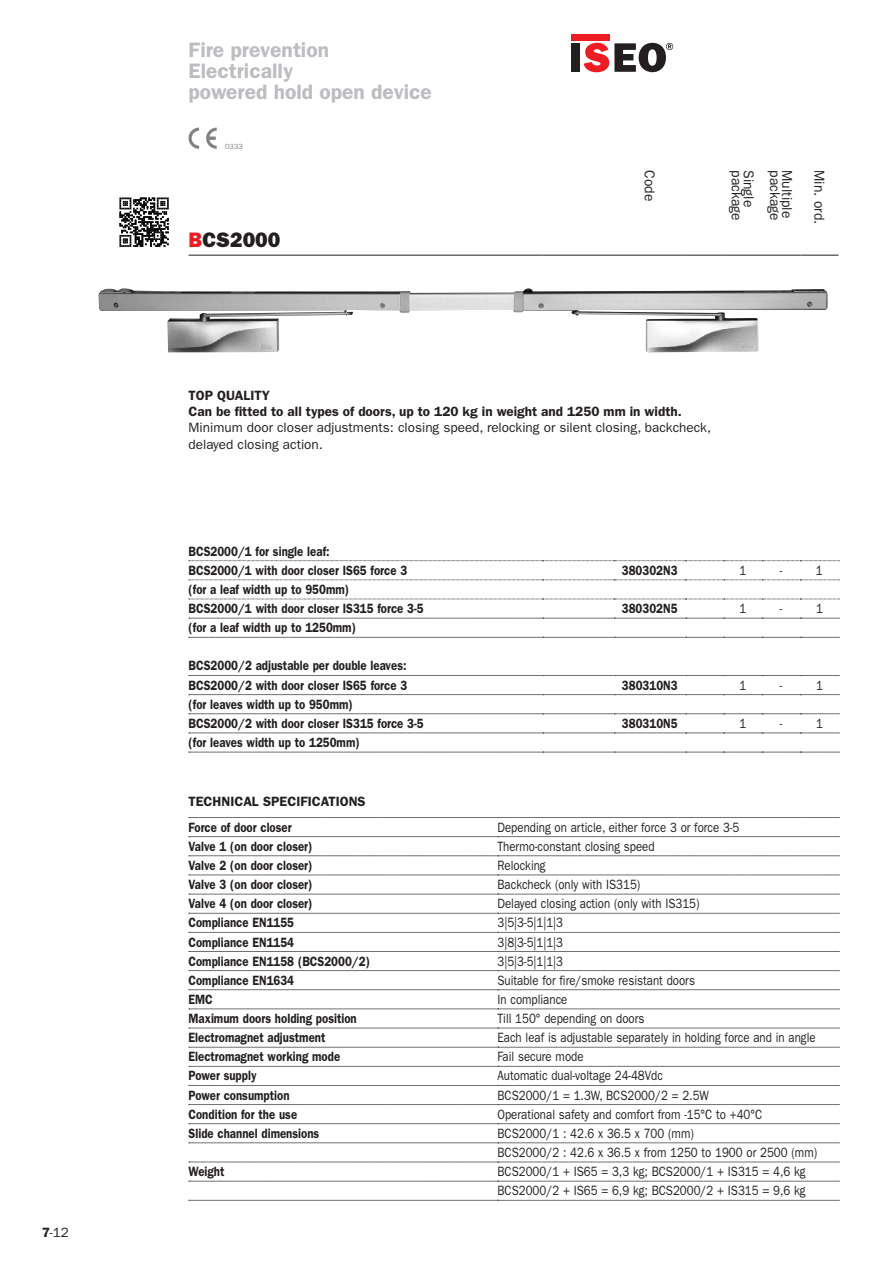
<style>
.page{position:relative;width:893px;height:1263px;background:#fff}
.page>*{position:absolute;margin:0;border:0;box-sizing:border-box;transform-origin:0 0}
.t1{font:600 21px/21px "ITC Franklin Gothic Std";color:#bcbdc0}
.t2{font:21px "ITC Franklin Gothic Std Hvy";color:#231f20}
.t3{font:14.4px "ITC Franklin Gothic Std";color:#231f20;scale:.96 1}
.t4{font:600 13.5px/19.2px "ITC Franklin Gothic Std";color:#231f20;scale:.85 1}
.t5{font:13.5px/19.2px "ITC Franklin Gothic Std";color:#231f20;scale:.85 1}
.t6{font:600 13.5px/16.2px "ITC Franklin Gothic Std";color:#231f20}
.t7{font:13.5px/16.2px "ITC Franklin Gothic Std";color:#231f20}
.t8{font:7.5px "ITC Franklin Gothic Std";color:#808285}
.s1{font-weight:600}
.s2{color:#ee1d23}
</style>
<div class="page">
<div style="left:571px;top:43px;width:9px;height:29px;background:#231f20"></div>
<div style="left:571px;top:34px;width:38px;height:6px;background:#ee1d23"></div>
<svg style="left:584px;top:43px;width:89px;height:29px"></svg>
<svg style="left:189px;top:128px;width:10px;height:21px"></svg>
<svg style="left:206px;top:128px;width:11px;height:21px"></svg>
<img style="left:99px;top:288px;width:728px;height:65px">
<hr style="left:189px;top:255px;width:354px;height:1px;background:#231f20">
<hr style="left:543px;top:255px;width:71px;height:1px;background:#231f20">
<hr style="left:614px;top:255px;width:71px;height:1px;background:#231f20">
<hr style="left:685px;top:255px;width:39px;height:1px;background:#231f20">
<hr style="left:724px;top:255px;width:38px;height:1px;background:#231f20">
<hr style="left:762px;top:255px;width:38px;height:1px;background:#231f20">
<hr style="left:800px;top:255px;width:38px;height:1px;background:#231f20">
<svg style="left:189px;top:618px;width:650px;height:1px"></svg>
<svg style="left:189px;top:637px;width:650px;height:1px"></svg>
<svg style="left:189px;top:675px;width:650px;height:1px"></svg>
<svg style="left:189px;top:694px;width:650px;height:1px"></svg>
<svg style="left:189px;top:713px;width:650px;height:1px"></svg>
<svg style="left:189px;top:733px;width:650px;height:1px"></svg>
<svg style="left:189px;top:752px;width:650px;height:1px"></svg>
<svg style="left:189px;top:580px;width:650px;height:1px"></svg>
<svg style="left:189px;top:599px;width:650px;height:1px"></svg>
<svg style="left:189px;top:560px;width:650px;height:1px"></svg>
<svg style="left:189px;top:817px;width:650px;height:1px"></svg>
<svg style="left:189px;top:836px;width:650px;height:1px"></svg>
<svg style="left:189px;top:855px;width:650px;height:1px"></svg>
<svg style="left:189px;top:875px;width:650px;height:1px"></svg>
<svg style="left:189px;top:894px;width:650px;height:1px"></svg>
<svg style="left:189px;top:913px;width:650px;height:1px"></svg>
<svg style="left:189px;top:932px;width:650px;height:1px"></svg>
<svg style="left:189px;top:951px;width:650px;height:1px"></svg>
<svg style="left:189px;top:970px;width:650px;height:1px"></svg>
<svg style="left:189px;top:989px;width:650px;height:1px"></svg>
<svg style="left:189px;top:1009px;width:650px;height:1px"></svg>
<svg style="left:189px;top:1028px;width:650px;height:1px"></svg>
<svg style="left:189px;top:1047px;width:650px;height:1px"></svg>
<svg style="left:189px;top:1066px;width:650px;height:1px"></svg>
<svg style="left:189px;top:1085px;width:650px;height:1px"></svg>
<svg style="left:189px;top:1104px;width:650px;height:1px"></svg>
<svg style="left:189px;top:1123px;width:650px;height:1px"></svg>
<svg style="left:189px;top:1142px;width:650px;height:1px"></svg>
<svg style="left:189px;top:1162px;width:650px;height:1px"></svg>
<svg style="left:189px;top:1181px;width:650px;height:1px"></svg>
<svg style="left:189px;top:1200px;width:650px;height:1px"></svg>
<svg style="left:119px;top:198px;width:50px;height:49px"></svg>
<p class="t7" style="left:42px;top:1225px;width:29px"><span class="s1">7</span>-12</p>
<h1 class="t1" style="left:189px;top:41px;width:245px">Fire prevention<br>Electrically<br>powered hold open device</h1>
<p class="t8" style="left:225px;top:144px;width:19px">0333</p>
<h1 class="t2" style="left:189px;top:227px;width:93px"><span class="s2">B</span>CS2000</h1>
<p class="t3" style="left:655px;top:170px;width:34px;rotate:90deg">Code</p>
<p class="t3" style="left:742px;top:170px;width:54px;rotate:90deg">package</p>
<p class="t3" style="left:754px;top:170px;width:40px;rotate:90deg">Single</p>
<p class="t3" style="left:780px;top:170px;width:54px;rotate:90deg">package</p>
<p class="t3" style="left:792px;top:170px;width:52px;rotate:90deg">Multiple</p>
<p class="t3" style="left:824px;top:170px;width:58px;rotate:90deg">Min. ord.</p>
<p class="t6" style="left:189px;top:388px;width:495px">TOP QUALITY<br>Can be fitted to all types of doors, up to 120 kg in weight and 1250 mm in width.</p>
<p class="t7" style="left:189px;top:421px;width:524px">Minimum door closer adjustments: closing speed, relocking or silent closing, backcheck, delayed closing action.</p>
<p class="t4" style="left:189px;top:543px;width:259px">BCS2000/1 for single leaf:<br>BCS2000/1 with door closer IS65 force 3</p>
<p class="t4" style="left:189px;top:581px;width:278px">(for a leaf width up to 950mm)<br>BCS2000/1 with door closer IS315 force 3-5</p>
<p class="t4" style="left:189px;top:619px;width:199px">(for a leaf width up to 1250mm)</p>
<p class="t4" style="left:189px;top:657px;width:259px">BCS2000/2 adjustable per double leaves:<br>BCS2000/2 with door closer IS65 force 3</p>
<p class="t4" style="left:189px;top:696px;width:278px">(for leaves width up to 950mm)<br>BCS2000/2 with door closer IS315 force 3-5</p>
<p class="t4" style="left:189px;top:734px;width:203px">(for leaves width up to 1250mm)</p>
<p class="t6" style="left:189px;top:789px;width:179px;line-height:26.2px">TECHNICAL SPECIFICATIONS<br>Force of door closer</p>
<p class="t4" style="left:622px;top:562px;width:67px">380302N3</p>
<p class="t5" style="left:739px;top:562px;width:10px">1</p>
<p class="t5" style="left:780px;top:562px;width:4px">-</p>
<p class="t5" style="left:816px;top:562px;width:10px">1</p>
<p class="t4" style="left:622px;top:600px;width:67px">380302N5</p>
<p class="t5" style="left:739px;top:600px;width:10px">1</p>
<p class="t5" style="left:780px;top:600px;width:4px">-</p>
<p class="t5" style="left:816px;top:600px;width:10px">1</p>
<p class="t4" style="left:622px;top:677px;width:67px">380310N3</p>
<p class="t5" style="left:739px;top:677px;width:10px">1</p>
<p class="t5" style="left:780px;top:677px;width:4px">-</p>
<p class="t5" style="left:816px;top:677px;width:10px">1</p>
<p class="t4" style="left:622px;top:715px;width:67px">380310N5</p>
<p class="t5" style="left:739px;top:715px;width:10px">1</p>
<p class="t5" style="left:780px;top:715px;width:4px">-</p>
<p class="t5" style="left:816px;top:715px;width:10px">1</p>
<p class="t5" style="left:497px;top:819px;width:286px">Depending on article, either force 3 or force 3-5</p>
<p class="t4" style="left:189px;top:838px;width:147px">Valve 1 (on door closer)</p>
<p class="t5" style="left:497px;top:838px;width:186px">Thermo-constant closing speed</p>
<p class="t4" style="left:189px;top:857px;width:147px">Valve 2 (on door closer)</p>
<p class="t5" style="left:497px;top:857px;width:58px">Relocking</p>
<p class="t4" style="left:189px;top:876px;width:147px">Valve 3 (on door closer)</p>
<p class="t5" style="left:497px;top:876px;width:170px">Backcheck (only with IS315)</p>
<p class="t4" style="left:189px;top:895px;width:147px">Valve 4 (on door closer)</p>
<p class="t5" style="left:497px;top:895px;width:239px">Delayed closing action (only with IS315)</p>
<p class="t4" style="left:189px;top:914px;width:126px">Compliance EN1155</p>
<p class="t5" style="left:497px;top:914px;width:79px">3|5|3-5|1|1|3</p>
<p class="t4" style="left:189px;top:933px;width:126px">Compliance EN1154</p>
<p class="t5" style="left:497px;top:933px;width:79px">3|8|3-5|1|1|3</p>
<p class="t4" style="left:189px;top:953px;width:215px">Compliance EN1158 (BCS2000/2)</p>
<p class="t5" style="left:497px;top:952px;width:79px">3|5|3-5|1|1|3</p>
<p class="t4" style="left:189px;top:972px;width:126px">Compliance EN1634</p>
<p class="t5" style="left:497px;top:972px;width:234px">Suitable for fire/smoke resistant doors</p>
<p class="t4" style="left:189px;top:991px;width:30px">EMC</p>
<p class="t5" style="left:497px;top:991px;width:84px">In compliance</p>
<p class="t4" style="left:189px;top:1010px;width:199px">Maximum doors holding position</p>
<p class="t5" style="left:497px;top:1010px;width:175px">Till 150° depending on doors</p>
<p class="t4" style="left:189px;top:1029px;width:163px">Electromagnet adjustment</p>
<p class="t5" style="left:497px;top:1029px;width:376px">Each leaf is adjustable separately in holding force and in angle</p>
<p class="t4" style="left:189px;top:1048px;width:180px">Electromagnet working mode</p>
<p class="t5" style="left:497px;top:1048px;width:103px">Fail secure mode</p>
<p class="t4" style="left:189px;top:1067px;width:81px">Power supply</p>
<p class="t5" style="left:497px;top:1067px;width:196px">Automatic dual-voltage 24-48Vdc</p>
<p class="t4" style="left:189px;top:1086px;width:120px">Power consumption</p>
<p class="t5" style="left:497px;top:1086px;width:250px">BCS2000/1 = 1.3W, BCS2000/2 = 2.5W</p>
<p class="t4" style="left:189px;top:1106px;width:129px">Condition for the use</p>
<p class="t5" style="left:497px;top:1106px;width:313px">Operational safety and comfort from -15°C to +40°C</p>
<p class="t4" style="left:189px;top:1125px;width:155px">Slide channel dimensions</p>
<p class="t5" style="left:497px;top:1125px;width:378px">BCS2000/1 : 42.6 x 36.5 x 700 (mm)<br>BCS2000/2 : 42.6 x 36.5 x from 1250 to 1900 or 2500 (mm)</p>
<p class="t4" style="left:189px;top:1163px;width:44px">Weight</p>
<p class="t5" style="left:497px;top:1163px;width:364px">BCS2000/1 + IS65 = 3,3 kg; BCS2000/1 + IS315 = 4,6 kg<br>BCS2000/2 + IS65 = 6,9 kg; BCS2000/2 + IS315 = 9,6 kg</p>
</div>
